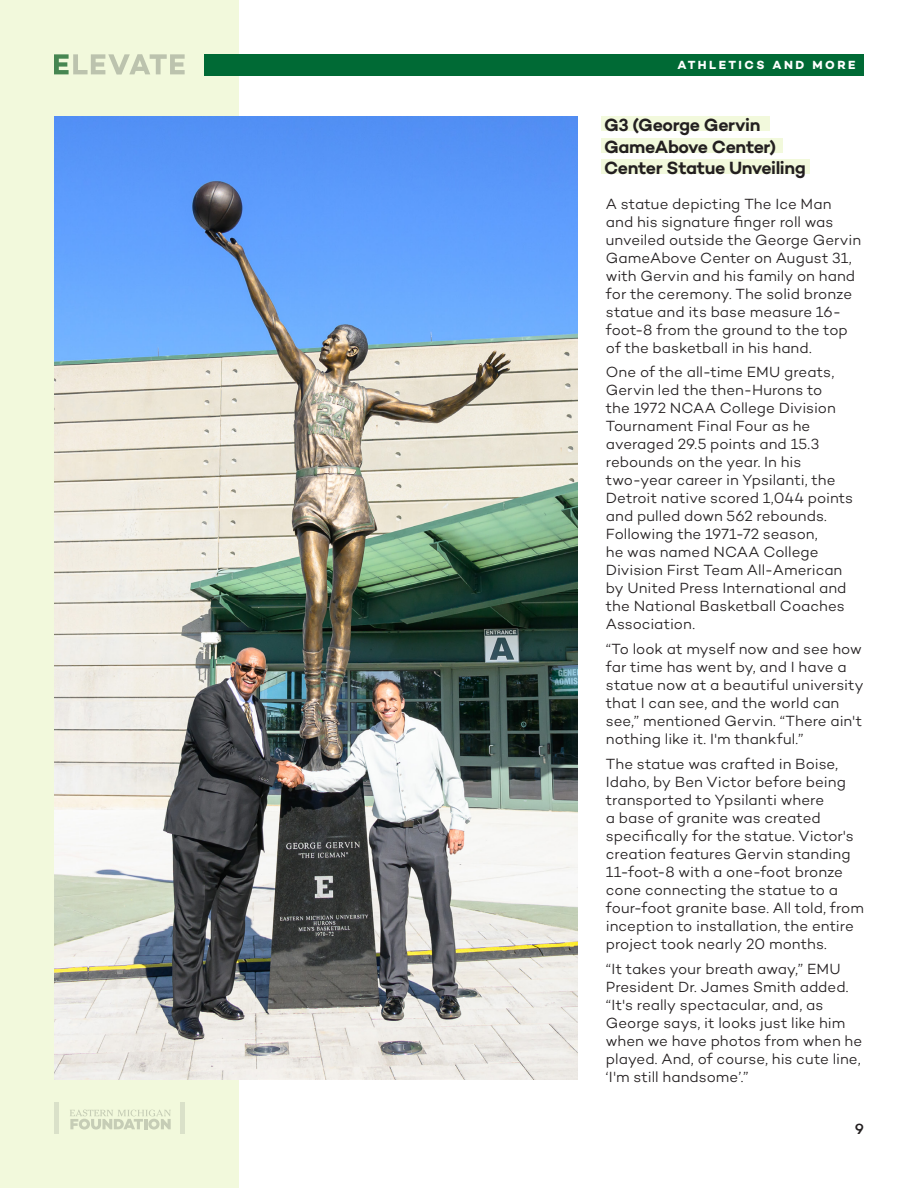
<style>
.page{position:relative;width:918px;height:1188px;background:#fff}
.page>*{position:absolute;margin:0;border:0;box-sizing:border-box;transform-origin:0 0}
.t1{font:600 18px/21.6px "Campton";letter-spacing:-.025em;color:#231f20}
.t2{font:300 15px/18px "Campton";color:#231f20}
.t3{font:500 15px "Campton";color:#231f20}
.t4{font:700 12px "Campton";letter-spacing:.21em;color:#fff}
</style>
<div class="page">
<div style="left:0;top:0;width:239px;height:1188px;background:#f2f9dc"></div>
<svg style="left:54px;top:54px;width:131px;height:21px"></svg>
<div style="left:204px;top:54px;width:660px;height:21px;background:#006a35"></div>
<div style="left:602px;top:116px;width:168px;height:15px;background:#f2f9dc"></div>
<div style="left:602px;top:138px;width:181px;height:15px;background:#f2f9dc"></div>
<div style="left:602px;top:159px;width:208px;height:15px;background:#f2f9dc"></div>
<img style="left:54px;top:116px;width:524px;height:964px">
<p class="t4" style="left:677px;top:58px;width:180px">ATHLETICS AND MORE</p>
<p class="t1" style="left:604px;top:114px;width:203px">G3 (George Gervin<br>GameAbove Center)<br>Center Statue Unveiling</p>
<p class="t2" style="left:606px;top:194px;width:257px">A statue depicting The Ice Man and his signature finger roll was unveiled outside the George Gervin<br>GameAbove Center on August 31, with Gervin and his family on hand for the ceremony. The solid bronze statue and its base measure 16- foot-8 from the ground to the top of the basketball in his hand.</p>
<p class="t2" style="left:606px;top:363px;width:249px">One of the all-time EMU greats,<br>Gervin led the then-Hurons to<br>the 1972 NCAA College Division<br>Tournament Final Four as he averaged 29.5 points and 15.3 rebounds on the year. In his two-year career in Ypsilanti, the<br>Detroit native scored 1,044 points and pulled down 562 rebounds.<br>Following the 1971-72 season,<br>he was named NCAA College<br>Division First Team All-American by United Press International and the National Basketball Coaches<br>Association.</p>
<p class="t2" style="left:606px;top:640px;width:259px">“To look at myself now and see how far time has went by, and I have a statue now at a beautiful university that I can see, and the world can see,” mentioned Gervin. “There ain't nothing like it. I'm thankful.”</p>
<p class="t2" style="left:606px;top:754px;width:260px">The statue was crafted in Boise, Idaho, by Ben Victor before being transported to Ypsilanti where<br>a base of granite was created specifically for the statue. Victor's creation features Gervin standing 11-foot-8 with a one-foot bronze cone connecting the statue to a four-foot granite base. All told, from inception to installation, the entire project took nearly 20 months.</p>
<p class="t2" style="left:606px;top:959px;width:258px">“It takes your breath away,” EMU<br>President Dr. James Smith added. “It's really spectacular, and, as<br>George says, it looks just like him when we have photos from when he played. And, of course, his cute line, ‘I'm still handsome’.”</p>
<p class="t3" style="left:855px;top:1119px;width:11px">9</p>
</div>
